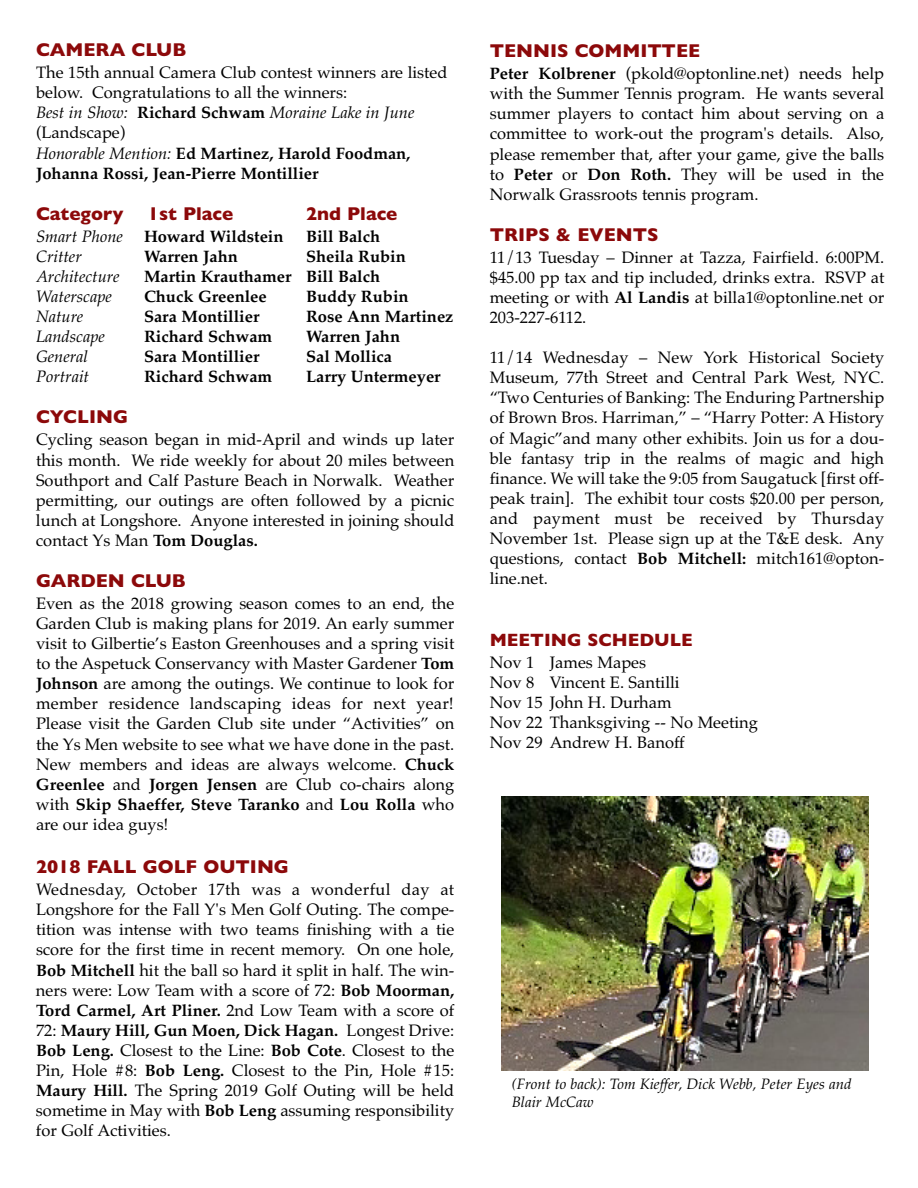
<style>
.page{position:relative;width:918px;height:1188px;background:#fff}
.page>*{position:absolute;margin:0;border:0;box-sizing:border-box;transform-origin:0 0}
.t1{font:700 18.75px "Gill Sans";color:#8c090a}
.t2{font:700 18px "Gill Sans";color:#8c090a}
.t3{font:16.5px/20.1px "Palatino";color:#000;text-align:justify}
.t4{font:700 16.5px "Palatino";color:#000}
.t5{font:italic 16.5px "Palatino";color:#000}
.t6{font:italic 15px/18.3px "Palatino";color:#000}
.s1{font-style:italic}
.s2{font-weight:700}
</style>
<div class="page">
<img style="left:501px;top:797px;width:367px;height:273px">
<p class="t1" style="left:36px;top:39px;width:152px">CAMERA CLUB</p>
<p class="t3" style="left:36px;top:62px;width:413px;text-align:left">The 15th annual Camera Club contest winners are listed below. Congratulations to all the winners:<br><span class="s1">Best in Show:</span> <span class="s2">Richard Schwam</span> <span class="s1">Moraine Lake in June </span>(Landscape)<br><span class="s1">Honorable Mention:</span> <span class="s2">Ed Martinez, Harold Foodman, Johanna Rossi, Jean-Pierre Montillier</span></p>
<p class="t1" style="left:36px;top:202px;width:89px">Category</p>
<p class="t1" style="left:148px;top:202px;width:87px">1st Place</p>
<p class="t1" style="left:306px;top:202px;width:93px">2nd Place</p>
<p class="t5" style="left:36px;top:226px;width:89px">Smart Phone</p>
<p class="t4" style="left:144px;top:226px;width:141px">Howard Wildstein</p>
<p class="t4" style="left:306px;top:226px;width:76px">Bill Balch</p>
<p class="t5" style="left:36px;top:246px;width:47px">Critter</p>
<p class="t4" style="left:144px;top:246px;width:96px">Warren Jahn</p>
<p class="t4" style="left:306px;top:246px;width:101px">Sheila Rubin</p>
<p class="t5" style="left:36px;top:267px;width:85px">Architecture</p>
<p class="t4" style="left:144px;top:267px;width:238px">Martin Krauthamer Bill Balch</p>
<p class="t5" style="left:36px;top:287px;width:78px">Waterscape</p>
<p class="t4" style="left:144px;top:287px;width:124px">Chuck Greenlee</p>
<p class="t4" style="left:306px;top:287px;width:104px">Buddy Rubin</p>
<p class="t5" style="left:36px;top:307px;width:49px">Nature</p>
<p class="t4" style="left:144px;top:307px;width:117px">Sara Montillier</p>
<p class="t4" style="left:306px;top:307px;width:149px">Rose Ann Martinez</p>
<p class="t5" style="left:36px;top:327px;width:71px">Landscape</p>
<p class="t4" style="left:144px;top:327px;width:130px">Richard Schwam</p>
<p class="t4" style="left:306px;top:327px;width:96px">Warren Jahn</p>
<p class="t5" style="left:36px;top:347px;width:54px">General</p>
<p class="t4" style="left:144px;top:347px;width:117px">Sara Montillier</p>
<p class="t4" style="left:306px;top:347px;width:88px">Sal Mollica</p>
<p class="t5" style="left:36px;top:367px;width:55px">Portrait</p>
<p class="t4" style="left:144px;top:367px;width:130px">Richard Schwam</p>
<p class="t4" style="left:306px;top:367px;width:136px">Larry Untermeyer</p>
<p class="t1" style="left:36px;top:406px;width:94px">CYCLING</p>
<p class="t3" style="left:36px;top:430px;width:420px">Cycling season began in mid-April and winds up later this month. We ride weekly for about 20 miles between Southport and Calf Pasture Beach in Norwalk. Weather permitting, our outings are often followed by a picnic lunch at Longshore. Anyone interested in joining should contact Ys Man <span class="s2">Tom Douglas.</span></p>
<p class="t1" style="left:36px;top:570px;width:151px">GARDEN CLUB</p>
<p class="t3" style="left:36px;top:593px;width:420px">Even as the 2018 growing season comes to an end, the Garden Club is making plans for 2019. An early summer visit to Gilbertie’s Easton Greenhouses and a spring visit to the Aspetuck Conservancy with Master Gardener <span class="s2">Tom Johnson</span> are among the outings. We continue to look for member residence landscaping ideas for next year!<br>Please visit the Garden Club site under “Activities” on the Ys Men website to see what we have done in the past.<br>New members and ideas are always welcome. <span class="s2">Chuck Greenlee</span> and <span class="s2">Jorgen Jensen</span> are Club co-chairs along with <span class="s2">Skip Shaeffer, Steve Taranko</span> and <span class="s2">Lou Rolla</span> who are our idea guys!</p>
<p class="t1" style="left:36px;top:856px;width:254px">2018 FALL GOLF OUTING</p>
<p class="t3" style="left:36px;top:879px;width:420px">Wednesday, October 17th was a wonderful day at Longshore for the Fall Y's Men Golf Outing. The compe&shy;tition was intense with two teams finishing with a tie score for the first time in recent memory. On one hole, <span class="s2">Bob Mitchell</span> hit the ball so hard it split in half. The win&shy;ners were: Low Team with a score of 72: <span class="s2">Bob Moorman, Tord Carmel, Art Pliner.</span> 2nd Low Team with a score of 72: <span class="s2">Maury Hill, Gun Moen, Dick Hagan.</span> Longest Drive:<br><span class="s2">Bob Leng.</span> Closest to the Line: <span class="s2">Bob Cote</span>. Closest to the Pin, Hole #8: <span class="s2">Bob Leng.</span> Closest to the Pin, Hole #15:<br><span class="s2">Maury Hill.</span> The Spring 2019 Golf Outing will be held sometime in May with <span class="s2">Bob Leng</span> assuming responsibility for Golf Activities.</p>
<p class="t1" style="left:490px;top:40px;width:212px">TENNIS COMMITTEE</p>
<p class="t3" style="left:490px;top:63px;width:396px"><span class="s2">Peter Kolbrener</span> (pkold@optonline.net) needs help with the Summer Tennis program. He wants several summer players to contact him about serving on a committee to work-out the program's details. Also, please remember that, after your game, give the balls to <span class="s2">Peter</span> or <span class="s2">Don Roth.</span> They will be used in the Norwalk Grassroots tennis program.</p>
<p class="t1" style="left:490px;top:223px;width:171px">TRIPS &amp; EVENTS</p>
<p class="t3" style="left:490px;top:247px;width:396px">11/13 Tuesday – Dinner at Tazza, Fairfield. 6:00PM. $45.00 pp tax and tip included, drinks extra. RSVP at meeting or with <span class="s2">Al Landis</span> at billa1@optonline.net or 203-227-6112.</p>
<p class="t3" style="left:490px;top:347px;width:396px">11/14 Wednesday – New York Historical Society Museum, 77th Street and Central Park West, NYC. “Two Centuries of Banking: The Enduring Partnership of Brown Bros. Harriman‚” – “Harry Potter: A History of Magic”and many other exhibits. Join us for a dou&shy;ble fantasy trip in the realms of magic and high finance. We will take the 9:05 from Saugatuck [first off&shy;peak train]. The exhibit tour costs $20.00 per person, and payment must be received by Thursday November 1st. Please sign up at the T&amp;E desk. Any questions, contact <span class="s2">Bob Mitchell:</span> mitch161@opton&shy;line.net.</p>
<p class="t2" style="left:490px;top:630px;width:205px">MEETING SCHEDULE</p>
<p class="t3" style="left:490px;top:652px;width:270px;text-align:left">Nov 1 James Mapes<br>Nov 8 Vincent E. Santilli<br>Nov 15 John H. Durham<br>Nov 22 Thanksgiving -- No Meeting<br>Nov 29 Andrew H. Banoff</p>
<p class="t6" style="left:512px;top:1075px;width:341px">(Front to back): Tom Kieffer, Dick Webb, Peter Eyes and<br>Blair McCaw</p>
</div>
